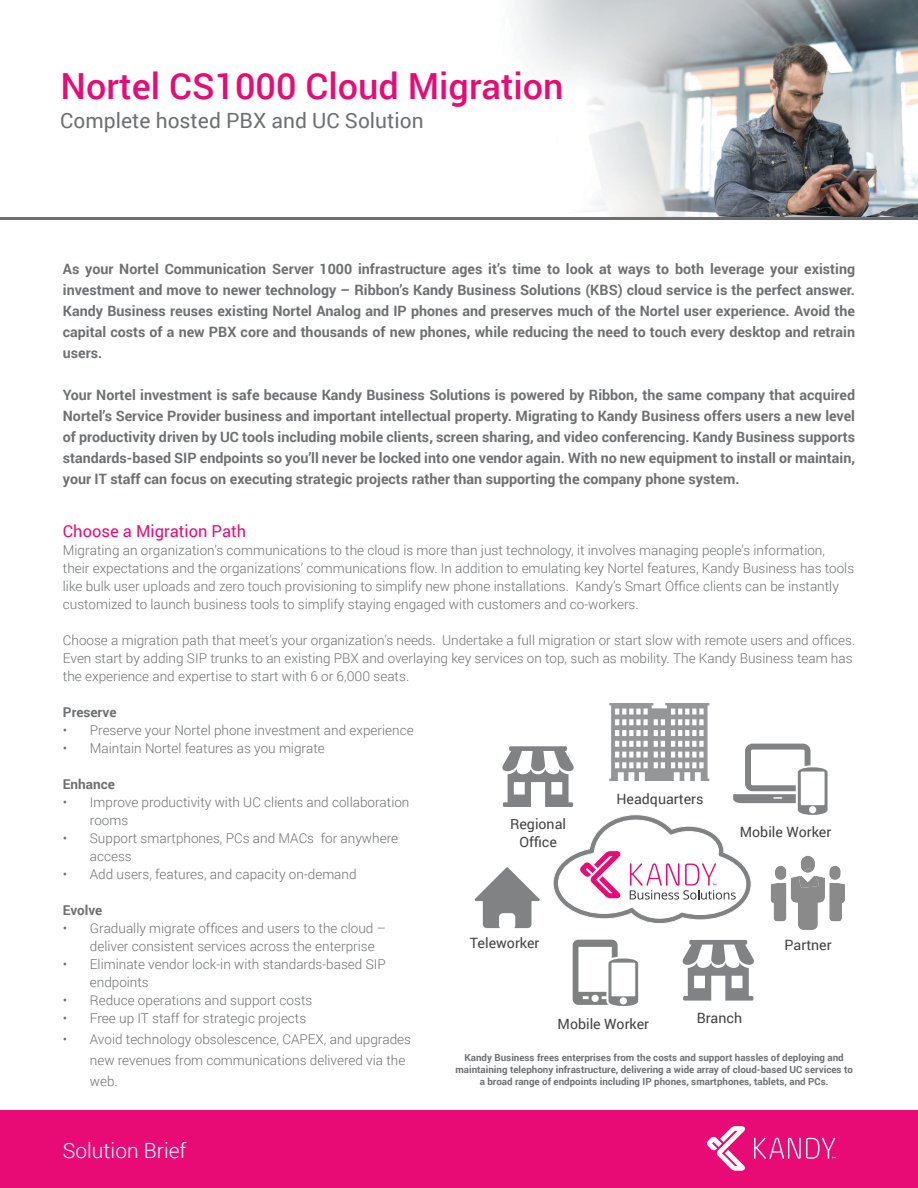
<style>
.page{position:relative;width:918px;height:1188px;background:#fff}
.page>*{position:absolute;margin:0;border:0;box-sizing:border-box;transform-origin:0 0}
.t1{font:500 36px "Roboto";color:#e80b75}
.t2{font:21px "Roboto";color:#6d6f71}
.t3{font:300 21px "Roboto";color:#fff}
.t4{font:16.5px "Roboto";color:#e80b75}
.t5{font:700 14.25px/21px "Roboto";color:#6d6f71;text-align:justify}
.t6{font:14.25px "Roboto";color:#414142}
.t7{font:300 13.5px/18px "Roboto";color:#6d6f71}
.t8{font:700 13.5px "Roboto";color:#6d6f71}
.t9{font:700 9.75px/12px "Roboto";color:#6d6f71;text-align:center}
</style>
<div class="page">
<div style="left:0;top:1110px;width:918px;height:78px;background:#e80b75"></div>
<img style="left:430px;top:0;width:488px;height:218px">
<hr style="left:0;top:218px;width:918px;height:2px;background:#6d6f71">
<svg style="left:707px;top:1126px;width:38px;height:45px"></svg>
<svg style="left:754px;top:1138px;width:82px;height:21px"></svg>
<svg style="left:474px;top:703px;width:371px;height:303px"></svg>
<p class="t1" style="left:60px;top:60px;width:505px">Nortel CS1000 Cloud Migration</p>
<p class="t2" style="left:60px;top:106px;width:365px">Complete hosted PBX and UC Solution</p>
<p class="t5" style="left:63px;top:258px;width:794px">As your Nortel Communication Server 1000 infrastructure ages it’s time to look at ways to both leverage your existing investment and move to newer technology – Ribbon’s Kandy Business Solutions (KBS) cloud service is the perfect answer.<br>Kandy Business reuses existing Nortel Analog and IP phones and preserves much of the Nortel user experience. Avoid the capital costs of a new PBX core and thousands of new phones, while reducing the need to touch every desktop and retrain users.</p>
<p class="t5" style="left:63px;top:384px;width:794px">Your Nortel investment is safe because Kandy Business Solutions is powered by Ribbon, the same company that acquired Nortel’s Service Provider business and important intellectual property. Migrating to Kandy Business offers users a new level of productivity driven by UC tools including mobile clients, screen sharing, and video conferencing. Kandy Business supports standards-based SIP endpoints so you’ll never be locked into one vendor again. With no new equipment to install or maintain, your IT staff can focus on executing strategic projects rather than supporting the company phone system.</p>
<p class="t4" style="left:63px;top:519px;width:185px">Choose a Migration Path</p>
<p class="t7" style="left:63px;top:540px;width:793px">Migrating an organization’s communications to the cloud is more than just technology, it involves managing people’s information, their expectations and the organizations’ communications flow. In addition to emulating key Nortel features, Kandy Business has tools like bulk user uploads and zero touch provisioning to simplify new phone installations. Kandy’s Smart Office clients can be instantly customized to launch business tools to simplify staying engaged with customers and co-workers.</p>
<p class="t7" style="left:63px;top:630px;width:794px">Choose a migration path that meet’s your organization’s needs. Undertake a full migration or start slow with remote users and offices.<br>Even start by adding SIP trunks to an existing PBX and overlaying key services on top, such as mobility. The Kandy Business team has the experience and expertise to start with 6 or 6,000 seats.</p>
<p class="t8" style="left:63px;top:702px;width:55px">Preserve</p>
<p class="t7" style="left:63px;top:720px;width:352px">• Preserve your Nortel phone investment and experience</p>
<p class="t7" style="left:63px;top:738px;width:263px">• Maintain Nortel features as you migrate</p>
<p class="t8" style="left:63px;top:774px;width:53px">Enhance</p>
<p class="t7" style="left:90px;top:792px;width:321px;text-indent:-27px">• Improve productivity with UC clients and collaboration rooms</p>
<p class="t7" style="left:90px;top:828px;width:310px;text-indent:-27px">• Support smartphones, PCs and MACs for anywhere access</p>
<p class="t7" style="left:63px;top:864px;width:295px">• Add users, features, and capacity on-demand</p>
<p class="t8" style="left:63px;top:900px;width:41px">Evolve</p>
<p class="t7" style="left:90px;top:918px;width:298px;text-indent:-27px">• Gradually migrate offices and users to the cloud – deliver consistent services across the enterprise</p>
<p class="t7" style="left:90px;top:954px;width:297px;text-indent:-27px">• Eliminate vendor lock-in with standards-based SIP endpoints</p>
<p class="t7" style="left:63px;top:990px;width:251px">• Reduce operations and support costs</p>
<p class="t7" style="left:63px;top:1008px;width:245px">• Free up IT staff for strategic projects</p>
<p class="t7" style="left:90px;top:1028px;width:323px;line-height:21px;text-indent:-27px">• Avoid technology obsolescence, CAPEX, and upgrades new revenues from communications delivered via the web.</p>
<p class="t6" style="left:617px;top:789px;width:89px">Headquarters</p>
<p class="t6" style="left:510px;top:814px;width:58px">Regional</p>
<p class="t6" style="left:519px;top:832px;width:39px">Office</p>
<p class="t6" style="left:740px;top:821px;width:93px">Mobile Worker</p>
<p class="t6" style="left:470px;top:933px;width:71px">Teleworker</p>
<p class="t6" style="left:785px;top:935px;width:49px">Partner</p>
<p class="t6" style="left:697px;top:1008px;width:47px">Branch</p>
<p class="t6" style="left:558px;top:1014px;width:93px">Mobile Worker</p>
<p class="t9" style="left:455px;top:1051px;width:399px">Kandy Business frees enterprises from the costs and support hassles of deploying and maintaining telephony infrastructure, delivering a wide array of cloud-based UC services to a broad range of endpoints including IP phones, smartphones, tablets, and PCs.</p>
<p class="t3" style="left:63px;top:1136px;width:125px">Solution Brief</p>
</div>
